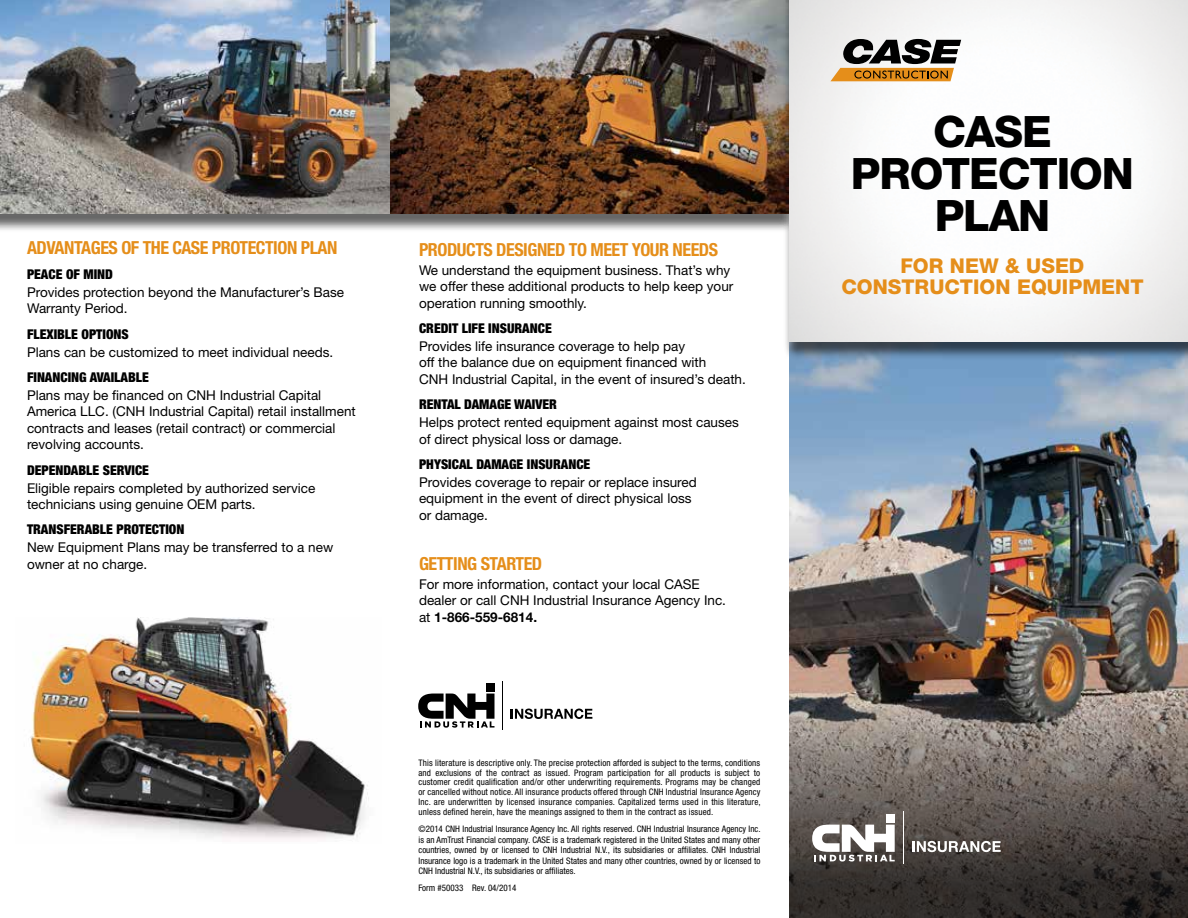
<style>
.page{position:relative;width:1188px;height:918px;background:#fff}
.page>*{position:absolute;margin:0;border:0;box-sizing:border-box;transform-origin:0 0}
.t1{font:800 43.35px/42px "Helvetica Neue LT Std";letter-spacing:-.025em;color:#000;text-align:center}
.t2{font:800 20.4px/21px "Helvetica Neue LT Std";color:#e58e1a;text-align:center}
.t3{font:700 condensed 18px "Helvetica Neue LT Std";letter-spacing:-.025em;color:#e58e1a}
.t4{font:13.5px/16.5px "Helvetica Neue LT Std";color:#000}
.t5{font:900 condensed 13.5px "Helvetica Neue";color:#000}
.t6{font:condensed 9px/9.9px "Helvetica Neue LT Std";color:#000;text-align:justify}
.s1{font-weight:700}
</style>
<div class="page">
<img style="left:789px;top:360px;width:399px;height:319px">
<svg style="left:789px;top:679px;width:399px;height:239px;background:#605853"></svg>
<div style="left:0;top:0;width:797px;height:233px;background:#000;opacity:.6"></div>
<img style="left:0;top:0;width:784px;height:214px">
<div style="left:784px;top:0;width:404px;height:360px;background:#000;opacity:.6"></div>
<img style="left:789px;top:0;width:399px;height:341px">
<div style="left:886px;top:814px;width:9px;height:8px;background:#fff"></div>
<svg style="left:812px;top:825px;width:83px;height:37px"></svg>
<hr style="left:903px;top:811px;width:1px;height:53px;background:#fff">
<svg style="left:912px;top:841px;width:89px;height:11px"></svg>
<div style="left:486px;top:683px;width:9px;height:9px;background:#000"></div>
<svg style="left:418px;top:694px;width:77px;height:34px"></svg>
<hr style="left:502px;top:681px;width:1px;height:49px;background:#000">
<svg style="left:511px;top:709px;width:81px;height:10px"></svg>
<svg style="left:830px;top:39px;width:131px;height:42px"></svg>
<img style="left:30px;top:618px;width:339px;height:222px">
<h3 class="t3" style="left:27px;top:236px;width:312px">ADVANTAGES OF THE CASE PROTECTION PLAN</h3>
<h3 class="t5" style="left:27px;top:266px;width:88px">PEACE OF MIND</h3>
<h3 class="t4" style="left:27px;top:284px;width:319px">Provides protection beyond the Manufacturer’s Base<br>Warranty Period.</h3>
<h3 class="t5" style="left:27px;top:325px;width:103px">FLEXIBLE OPTIONS</h3>
<h3 class="t4" style="left:27px;top:343px;width:308px">Plans can be customized to meet individual needs.</h3>
<h3 class="t5" style="left:27px;top:369px;width:123px">FINANCING AVAILABLE</h3>
<h3 class="t4" style="left:27px;top:387px;width:330px">Plans may be financed on CNH Industrial Capital America LLC. (CNH Industrial Capital) retail installment contracts and leases (retail contract) or commercial revolving accounts.</h3>
<h3 class="t5" style="left:27px;top:461px;width:124px">DEPENDABLE SERVICE</h3>
<h3 class="t4" style="left:27px;top:479px;width:290px">Eligible repairs completed by authorized service technicians using genuine OEM parts.</h3>
<h3 class="t5" style="left:27px;top:521px;width:159px">TRANSFERABLE PROTECTION</h3>
<h3 class="t4" style="left:27px;top:539px;width:308px">New Equipment Plans may be transferred to a new owner at no charge.</h3>
<h3 class="t3" style="left:419px;top:239px;width:301px">PRODUCTS DESIGNED TO MEET YOUR NEEDS</h3>
<h3 class="t4" style="left:419px;top:261px;width:316px">We understand the equipment business. That’s why we offer these additional products to help keep your operation running smoothly.</h3>
<h3 class="t5" style="left:419px;top:320px;width:134px">CREDIT LIFE INSURANCE</h3>
<h3 class="t4" style="left:419px;top:338px;width:328px">Provides life insurance coverage to help pay<br>off the balance due on equipment financed with<br>CNH Industrial Capital, in the event of insured’s death.</h3>
<h3 class="t5" style="left:419px;top:396px;width:139px">RENTAL DAMAGE WAIVER</h3>
<h3 class="t4" style="left:419px;top:414px;width:321px">Helps protect rented equipment against most causes of direct physical loss or damage.</h3>
<h3 class="t5" style="left:419px;top:456px;width:173px">PHYSICAL DAMAGE INSURANCE</h3>
<h3 class="t4" style="left:419px;top:474px;width:279px">Provides coverage to repair or replace insured equipment in the event of direct physical loss or damage.</h3>
<h3 class="t3" style="left:419px;top:553px;width:125px">GETTING STARTED</h3>
<h3 class="t4" style="left:419px;top:576px;width:309px">For more information, contact your local CASE dealer or call CNH Industrial Insurance Agency Inc. at <span class="s1">1-866-559-6814.</span></h3>
<p class="t6" style="left:418px;top:757px;width:344px">This literature is descriptive only. The precise protection afforded is subject to the terms, conditions and exclusions of the contract as issued. Program participation for all products is subject to customer credit qualification and/or other underwriting requirements. Programs may be changed or cancelled without notice. All insurance products offered through CNH Industrial Insurance Agency Inc. are underwritten by licensed insurance companies. Capitalized terms used in this literature, unless defined herein, have the meanings assigned to them in the contract as issued.</p>
<p class="t6" style="left:418px;top:824px;width:344px;line-height:10.5px">©2014 CNH Industrial Insurance Agency Inc. All rights reserved. CNH Industrial Insurance Agency Inc. is an AmTrust Financial company. CASE is a trademark registered in the United States and many other countries, owned by or licensed to CNH Industrial N.V., its subsidiaries or affiliates. CNH Industrial Insurance logo is a trademark in the United States and many other countries, owned by or licensed to CNH Industrial N.V., its subsidiaries or affiliates.</p>
<p class="t6" style="left:418px;top:883px;width:99px">Form #50033 Rev. 04/2014</p>
<h1 class="t1" style="left:851px;top:110px;width:285px">CASE<br>PROTECTION<br>PLAN</h1>
<h2 class="t2" style="left:841px;top:255px;width:304px">FOR NEW &amp; USED<br>CONSTRUCTION EQUIPMENT</h2>
</div>
